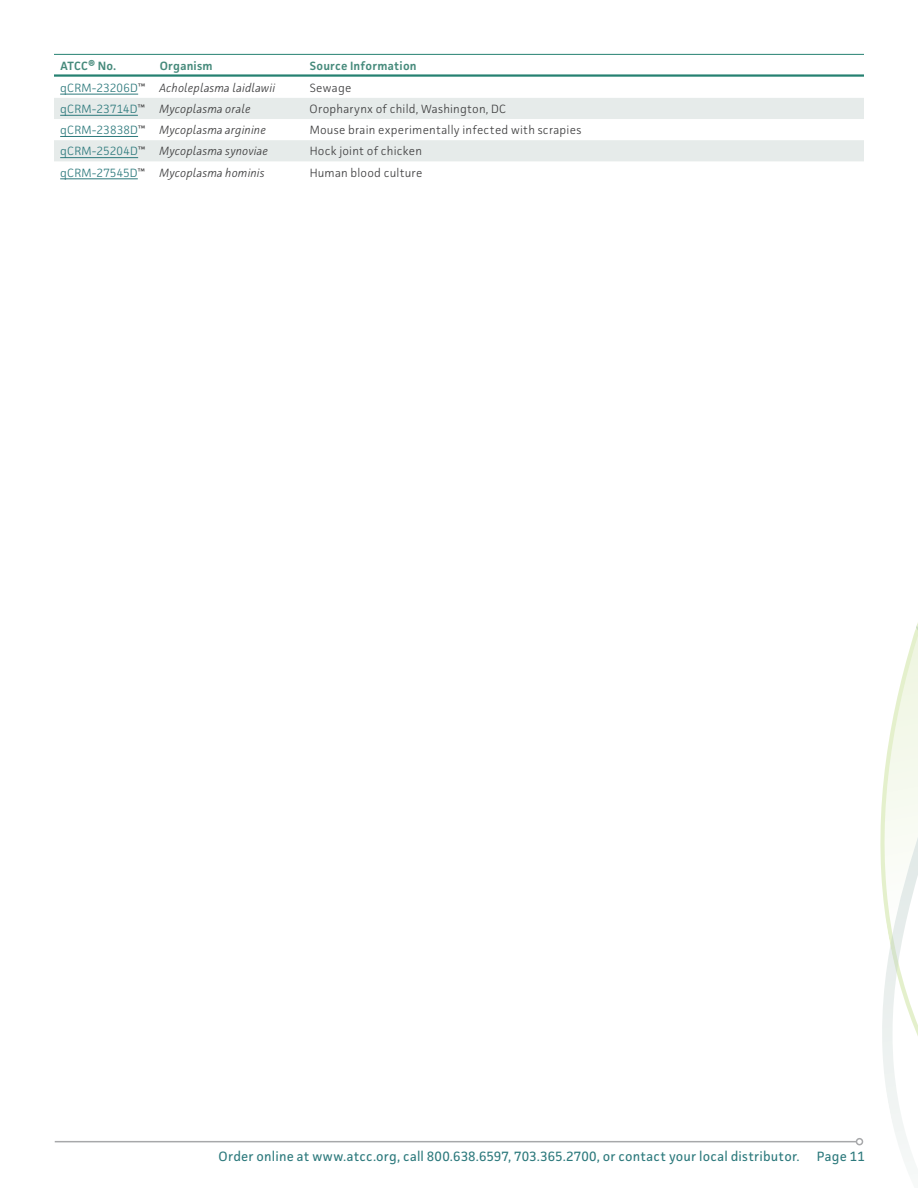
<style>
.page{position:relative;width:918px;height:1188px;background:#fff}
.page>*{position:absolute;margin:0;border:0;box-sizing:border-box;transform-origin:0 0}
.t1{font:13.5px "Facit";letter-spacing:.01em;color:#2c797c}
.Table_Body{font:300 12px "Facit";letter-spacing:.02em;color:#3e3e3f}
.Table_Body-2{font:italic 300 12px "Facit";letter-spacing:.015em;color:#3e3e3f}
.Table_Body-3{font:300 12px "Facit";letter-spacing:.015em;color:#2c797c}
.Table_Header{font:600 12px "Facit";letter-spacing:.02em;color:#468a7b}
.s1{color:#3e3e3f}
</style>
<div class="page">
<hr style="left:55px;top:1141px;width:801px;height:1px;background:#a7a8aa">
<svg style="left:54px;top:98px;width:810px;height:63px;fill:#e6ebea"></svg>
<hr style="left:54px;top:54px;width:99px;height:1px;background:#258171">
<hr style="left:153px;top:54px;width:150px;height:1px;background:#258171">
<hr style="left:303px;top:54px;width:561px;height:1px;background:#258171">
<hr style="left:54px;top:74px;width:99px;height:3px;background:#258171">
<hr style="left:153px;top:74px;width:150px;height:3px;background:#258171">
<hr style="left:303px;top:74px;width:561px;height:3px;background:#258171">
<hr style="left:60px;top:94px;width:78px;height:1px;background:#2c797c">
<hr style="left:60px;top:115px;width:78px;height:1px;background:#2c797c">
<hr style="left:60px;top:136px;width:78px;height:1px;background:#2c797c">
<hr style="left:60px;top:157px;width:78px;height:1px;background:#2c797c">
<hr style="left:60px;top:178px;width:78px;height:1px;background:#2c797c">
<svg style="left:811px;top:623px;width:107px;height:535px"></svg>
<p class="Table_Header" style="left:61px;top:58px;width:57px">ATCC® No.</p>
<p class="Table_Header" style="left:160px;top:58px;width:54px">Organism</p>
<p class="Table_Header" style="left:310px;top:58px;width:108px">Source Information</p>
<p class="Table_Body-3" style="left:60px;top:80px;width:87px">qCRM-23206D<span class="s1">™</span></p>
<p class="Table_Body-2" style="left:159px;top:80px;width:117px">Acholeplasma laidlawii</p>
<p class="Table_Body" style="left:310px;top:80px;width:43px">Sewage</p>
<p class="Table_Body-3" style="left:60px;top:101px;width:86px">qCRM-23714D<span class="s1">™</span></p>
<p class="Table_Body-2" style="left:160px;top:101px;width:92px">Mycoplasma orale</p>
<p class="Table_Body" style="left:310px;top:101px;width:198px">Oropharynx of child, Washington, DC</p>
<p class="Table_Body-3" style="left:60px;top:123px;width:87px">qCRM-23838D<span class="s1">™</span></p>
<p class="Table_Body-2" style="left:160px;top:123px;width:108px">Mycoplasma arginine</p>
<p class="Table_Body" style="left:310px;top:123px;width:273px">Mouse brain experimentally infected with scrapies</p>
<p class="Table_Body-3" style="left:60px;top:144px;width:87px">qCRM-25204D<span class="s1">™</span></p>
<p class="Table_Body-2" style="left:160px;top:144px;width:110px">Mycoplasma synoviae</p>
<p class="Table_Body" style="left:310px;top:144px;width:114px">Hock joint of chicken</p>
<p class="Table_Body-3" style="left:60px;top:165px;width:86px">qCRM-27545D<span class="s1">™</span></p>
<p class="Table_Body-2" style="left:160px;top:165px;width:107px">Mycoplasma hominis</p>
<p class="Table_Body" style="left:310px;top:165px;width:114px">Human blood culture</p>
<p class="t1" style="left:219px;top:1148px;width:583px">Order online at www.atcc.org, call 800.638.6597, 703.365.2700, or contact your local distributor.</p>
<p class="t1" style="left:817px;top:1148px;width:49px">Page 11</p>
</div>
